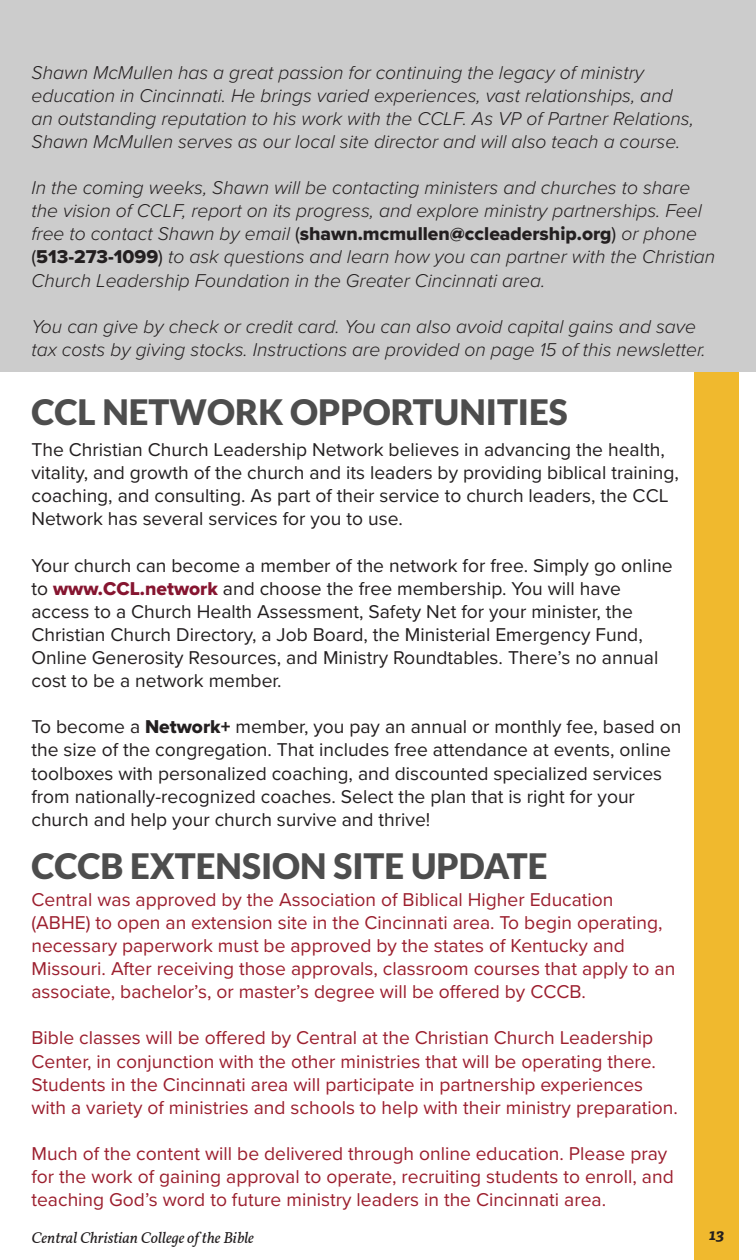
<style>
.page{position:relative;width:756px;height:1260px;background:#fff}
.page>*{position:absolute;margin:0;border:0;box-sizing:border-box;transform-origin:0 0}
.t1{font:900 35px "Lato";color:#4d4d4d}
.t2{font:19.25px/23.1px "Proxima Nova";color:#231f20}
.t3{font:19.25px/23.1px "Proxima Nova";color:#9c1f2e}
.t4{font:italic 300 19.25px/23.1px "Proxima Nova";color:#231f20}
.t5{font:italic 15.75px "Vollkorn";color:#231f20}
.t6{font:italic 700 15.75px "Tisa Pro";color:#231f20}
.s1{font-weight:400;font-style:normal}
.s2{font-family:"Proxima Nova Extrabld";font-weight:400;font-style:normal}
.s3{font-family:"Proxima Nova Extrabld";color:#861530}
.s4{font-family:"Proxima Nova Extrabld"}
</style>
<div class="page">
<div style="left:694px;top:0;width:44px;height:854px;background:#f0b92e"></div>
<div style="left:694px;top:822px;width:44px;height:438px;background:#f0b92e"></div>
<div style="left:0;top:0;width:756px;height:372px;background:#ccc"></div>
<p class="t4" style="left:32px;top:60px;width:664px">Shawn McMullen has a great passion for continuing the legacy of ministry education in Cincinnati. He brings varied experiences, vast relationships, and an outstanding reputation to his work with the CCLF. As VP of Partner Relations, Shawn McMullen serves as our local site director and will also teach a course.</p>
<p class="t4" style="left:32px;top:175px;width:685px">In the coming weeks, Shawn will be contacting ministers and churches to share the vision of CCLF, report on its progress, and explore ministry partnerships. Feel free to contact Shawn by email <span class="s1">(</span><span class="s2">shawn.mcmullen@ccleadership.org</span><span class="s1">)</span> or phone <span class="s1">(</span><span class="s2">513-273-1099</span><span class="s1">)</span> to ask questions and learn how you can partner with the Christian Church Leadership Foundation in the Greater Cincinnati area.</p>
<p class="t4" style="left:32px;top:314px;width:676px">You can give by check or credit card. You can also avoid capital gains and save tax costs by giving stocks. Instructions are provided on page 15 of this newsletter.</p>
<p class="t1" style="left:32px;top:392px;width:538px">CCL NETWORK OPPORTUNITIES</p>
<p class="t2" style="left:32px;top:437px;width:649px">The Christian Church Leadership Network believes in advancing the health, vitality, and growth of the church and its leaders by providing biblical training, coaching, and consulting. As part of their service to church leaders, the CCL Network has several services for you to use.</p>
<p class="t2" style="left:32px;top:553px;width:643px">Your church can become a member of the network for free. Simply go online to <span class="s3">www.CCL.network</span> and choose the free membership. You will have access to a Church Health Assessment, Safety Net for your minister, the Christian Church Directory, a Job Board, the Ministerial Emergency Fund, Online Generosity Resources, and Ministry Roundtables. There’s no annual cost to be a network member.</p>
<p class="t2" style="left:32px;top:715px;width:652px">To become a <span class="s4">Network+</span> member, you pay an annual or monthly fee, based on the size of the congregation. That includes free attendance at events, online toolboxes with personalized coaching, and discounted specialized services from nationally-recognized coaches. Select the plan that is right for your church and help your church survive and thrive!</p>
<p class="t1" style="left:32px;top:846px;width:518px">CCCB EXTENSION SITE UPDATE</p>
<p class="t3" style="left:32px;top:887px;width:645px">Central was approved by the Association of Biblical Higher Education (ABHE) to open an extension site in the Cincinnati area. To begin operating, necessary paperwork must be approved by the states of Kentucky and Missouri. After receiving those approvals, classroom courses that apply to an associate, bachelor’s, or master’s degree will be offered by CCCB.</p>
<p class="t3" style="left:32px;top:1026px;width:648px">Bible classes will be offered by Central at the Christian Church Leadership Center, in conjunction with the other ministries that will be operating there.<br>Students in the Cincinnati area will participate in partnership experiences with a variety of ministries and schools to help with their ministry preparation.</p>
<p class="t3" style="left:32px;top:1141px;width:644px">Much of the content will be delivered through online education. Please pray for the work of gaining approval to operate, recruiting students to enroll, and teaching God’s word to future ministry leaders in the Cincinnati area.</p>
<p class="t5" style="left:32px;top:1227px;width:224px">Central Christian College of the Bible</p>
<p class="t6" style="left:709px;top:1222px;width:17px">13</p>
</div>
